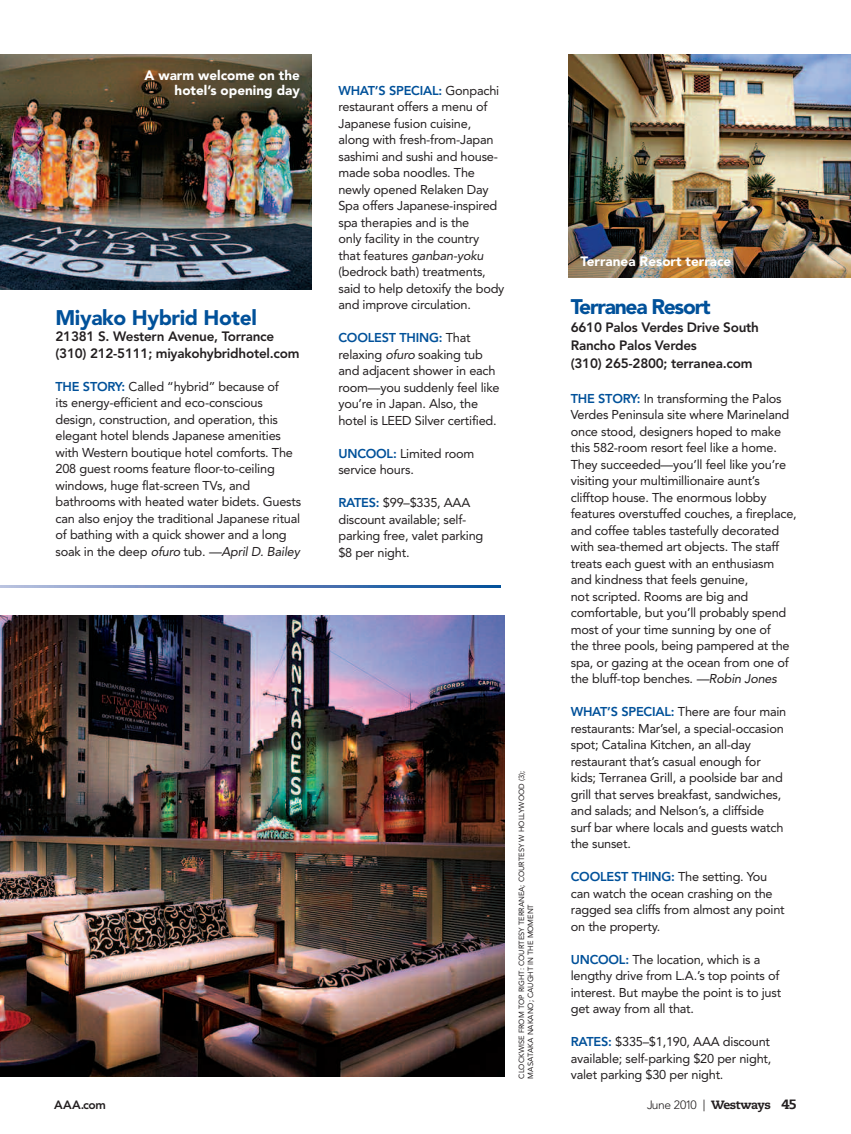
<style>
.page{position:relative;width:851px;height:1134px;background:#fff}
.page>*{position:absolute;margin:0;border:0;box-sizing:border-box;transform-origin:0 0}
.t1{font:900 21px "Avenir";letter-spacing:-.02em;color:#01519a}
.t2{font:900 21px "Avenir";letter-spacing:-.06em;color:#01519a}
.t3{font:800 13.5px/18px "Avenir";letter-spacing:-.02em;color:#231f20}
.t4{font:900 13.5px/15px "Avenir";color:#fff;text-align:right}
.t5{font:12.75px/16.5px "Avenir";letter-spacing:-.015em;color:#231f20}
.t6{font:300 12px "Avenir";letter-spacing:-.05em;color:#231f20}
.t7{font:800 12px "Avenir";color:#231f20}
.t8{font:7.5px/9px "Avenir";letter-spacing:-.005em;color:#231f20}
.s1{font-weight:800;color:#01519a}
.s2{font-style:italic}
.s3{font-size:15px}
.s4{font-family:"Caecilia";font-weight:800}
.s5{font-family:"Caecilia";font-weight:800;font-size:13.5px}
</style>
<div class="page">
<img style="left:568px;top:54px;width:282px;height:224px">
<img style="left:0;top:54px;width:311px;height:235px">
<img style="left:0;top:616px;width:504px;height:461px">
<hr style="left:0;top:586px;width:500px;height:1px;background:#01519a">
<hr style="left:0;top:586px;width:491px;height:1px;background:#05539b">
<hr style="left:0;top:586px;width:484px;height:1px;background:#09549c">
<hr style="left:0;top:586px;width:474px;height:1px;background:#0d569d">
<hr style="left:0;top:586px;width:466px;height:1px;background:#11579e">
<hr style="left:0;top:586px;width:461px;height:1px;background:#16579e">
<hr style="left:0;top:586px;width:448px;height:1px;background:#1a5aa0">
<hr style="left:0;top:586px;width:431px;height:1px;background:#1e5da2">
<hr style="left:0;top:586px;width:408px;height:1px;background:#2161a5">
<hr style="left:0;top:586px;width:385px;height:1px;background:#2465a7">
<hr style="left:0;top:586px;width:380px;height:1px;background:#2965a8">
<hr style="left:0;top:586px;width:373px;height:1px;background:#2e67a9">
<hr style="left:0;top:586px;width:368px;height:1px;background:#3268aa">
<hr style="left:0;top:586px;width:360px;height:1px;background:#3769aa">
<hr style="left:0;top:586px;width:352px;height:1px;background:#3c6bab">
<hr style="left:0;top:586px;width:347px;height:1px;background:#406bac">
<hr style="left:0;top:586px;width:342px;height:1px;background:#446cac">
<hr style="left:0;top:586px;width:330px;height:1px;background:#486fae">
<hr style="left:0;top:586px;width:314px;height:1px;background:#4c71b0">
<hr style="left:0;top:586px;width:302px;height:1px;background:#5074b1">
<hr style="left:0;top:586px;width:294px;height:1px;background:#5475b2">
<hr style="left:0;top:586px;width:284px;height:1px;background:#5878b4">
<hr style="left:0;top:586px;width:271px;height:1px;background:#5c7ab6">
<hr style="left:0;top:586px;width:261px;height:1px;background:#607db7">
<hr style="left:0;top:586px;width:249px;height:1px;background:#6480b9">
<hr style="left:0;top:586px;width:236px;height:1px;background:#6883ba">
<hr style="left:0;top:586px;width:223px;height:1px;background:#6c86bc">
<hr style="left:0;top:586px;width:208px;height:1px;background:#7189be">
<hr style="left:0;top:586px;width:198px;height:1px;background:#758bc0">
<hr style="left:0;top:586px;width:183px;height:1px;background:#798fc2">
<hr style="left:0;top:586px;width:173px;height:1px;background:#7d92c4">
<hr style="left:0;top:586px;width:160px;height:1px;background:#7f96c6">
<hr style="left:0;top:586px;width:150px;height:1px;background:#8399c8">
<hr style="left:0;top:586px;width:145px;height:1px;background:#8899c8">
<hr style="left:0;top:586px;width:130px;height:1px;background:#899dcb">
<hr style="left:0;top:586px;width:120px;height:1px;background:#8da0cd">
<hr style="left:0;top:586px;width:112px;height:1px;background:#91a3ce">
<hr style="left:0;top:586px;width:100px;height:1px;background:#96a6d0">
<hr style="left:0;top:586px;width:87px;height:1px;background:#9aaad2">
<hr style="left:0;top:586px;width:77px;height:1px;background:#9eadd4">
<hr style="left:0;top:586px;width:67px;height:1px;background:#a2b0d5">
<hr style="left:0;top:586px;width:54px;height:1px;background:#a7b5d8">
<hr style="left:0;top:586px;width:41px;height:1px;background:#abb8d9">
<hr style="left:0;top:586px;width:31px;height:1px;background:#afbcdc">
<p class="t4" style="left:144px;top:68px;width:157px">A warm welcome on the hotel’s opening day</p>
<h1 class="t1" style="left:56px;top:305px;width:203px">Miyako Hybrid Hotel</h1>
<p class="t3" style="left:56px;top:328px;width:245px;line-height:16.5px">21381 S. Western Avenue, Torrance (310) 212-5111; miyakohybridhotel.com</p>
<p class="t5" style="left:55px;top:378px;width:247px"><span class="s1">THE STORY:</span> Called “hybrid” because of<br>its energy-efficient and eco-conscious design, construction, and operation, this elegant hotel blends Japanese amenities with Western boutique hotel comforts. The 208 guest rooms feature floor-to-ceiling windows, huge flat-screen TVs, and bathrooms with heated water bidets. Guests can also enjoy the traditional Japanese ritual of bathing with a quick shower and a long soak in the deep <span class="s2">ofuro</span> tub. <span class="s2">—April D. Bailey</span></p>
<p class="t7" style="left:54px;top:1098px;width:53px">AAA.com</p>
<p class="t5" style="left:338px;top:82px;width:167px"><span class="s1">WHAT’S SPECIAL:</span> Gonpachi restaurant offers a menu of<br>Japanese fusion cuisine, along with fresh-from-Japan sashimi and sushi and house&shy;made soba noodles. The newly opened Relaken Day<br>Spa offers Japanese-inspired spa therapies and is the<br>only facility in the country<br>that features <span class="s2">ganban-yoku </span>(bedrock bath) treatments, said to help detoxify the body and improve circulation.</p>
<p class="t5" style="left:338px;top:329px;width:163px"><span class="s1">COOLEST THING:</span> That relaxing <span class="s2">ofuro</span> soaking tub and adjacent shower in each room—you suddenly feel like you’re in Japan. Also, the hotel is LEED Silver certified.</p>
<p class="t5" style="left:338px;top:445px;width:137px"><span class="s1">UNCOOL:</span> Limited room service hours.</p>
<p class="t5" style="left:338px;top:494px;width:146px"><span class="s1">RATES:</span> $99–$335, AAA discount available; self&shy;parking free, valet parking $8 per night.</p>
<p class="t8" style="left:517px;top:1078px;width:309px;rotate:-90deg">CLOCKWISE FROM TOP RIGHT: COURTESY TERRANEA; COURTESY W HOLLYWOOD (3);<br>MASATAKA NAKANO; CAUGHT IN THE MOMENT</p>
<p class="t4" style="left:580px;top:254px;width:152px">Terranea Resort terrace</p>
<h1 class="t2" style="left:570px;top:294px;width:141px">Terranea Resort</h1>
<p class="t3" style="left:570px;top:319px;width:190px">6610 Palos Verdes Drive South<br>Rancho Palos Verdes<br>(310) 265-2800; terranea.com</p>
<p class="t5" style="left:570px;top:390px;width:227px"><span class="s1">THE STORY:</span> In transforming the Palos Verdes Peninsula site where Marineland once stood, designers hoped to make this 582-room resort feel like a home.<br>They succeeded—you’ll feel like you’re visiting your multimillionaire aunt’s clifftop house. The enormous lobby features overstuffed couches, a fireplace, and coffee tables tastefully decorated with sea-themed art objects. The staff treats each guest with an enthusiasm and kindness that feels genuine,<br>not scripted. Rooms are big and comfortable, but you’ll probably spend most of your time sunning by one of<br>the three pools, being pampered at the spa, or gazing at the ocean from one of the bluff-top benches. <span class="s2">—Robin Jones</span></p>
<p class="t5" style="left:570px;top:704px;width:217px"><span class="s1">WHAT’S SPECIAL:</span> There are four main restaurants: Mar’sel, a special-occasion spot; Catalina Kitchen, an all-day restaurant that’s casual enough for kids; Terranea Grill, a poolside bar and grill that serves breakfast, sandwiches, and salads; and Nelson’s, a cliffside surf bar where locals and guests watch the sunset.</p>
<p class="t5" style="left:570px;top:869px;width:215px"><span class="s1">COOLEST THING:</span> The setting. You can watch the ocean crashing on the ragged sea cliffs from almost any point on the property.</p>
<p class="t5" style="left:570px;top:951px;width:212px"><span class="s1">UNCOOL:</span> The location, which is a lengthy drive from L.A.’s top points of interest. But maybe the point is to just get away from all that.</p>
<p class="t5" style="left:570px;top:1034px;width:202px;text-align:justify"><span class="s1">RATES:</span> $335–$1,190, AAA discount available; self-parking $20 per night, valet parking $30 per night.</p>
<p class="t6" style="left:647px;top:1098px;width:151px">June 2010 <span class="s3">|</span> <span class="s4">Westways</span> <span class="s5">45</span></p>
</div>
